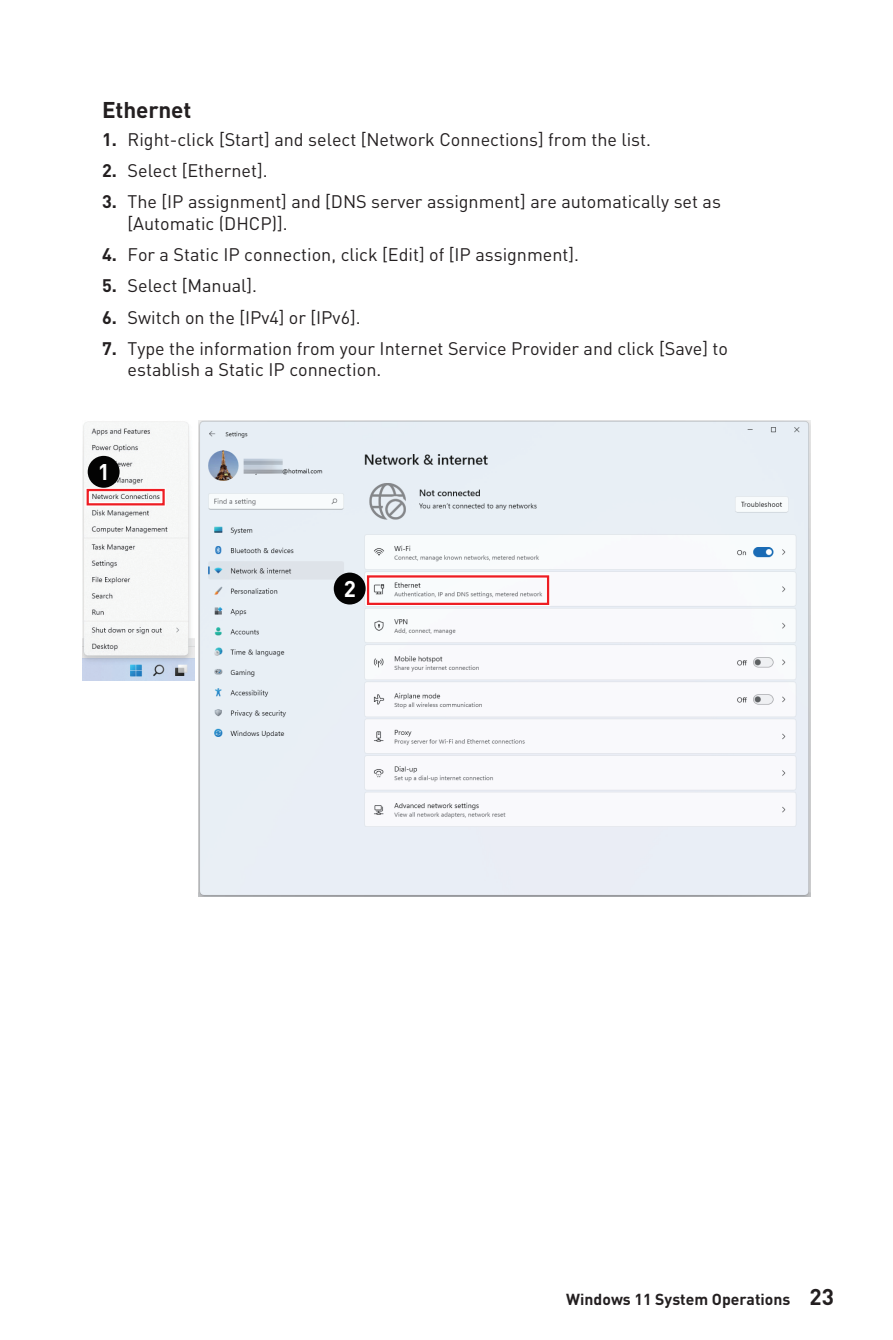
<style>
.page{position:relative;width:893px;height:1340px;background:#fff}
.page>*{position:absolute;margin:0;border:0;box-sizing:border-box;transform-origin:0 0}
.t1{font:700 22.5px "MSI Din Pro Noto CJK";letter-spacing:-.005em;color:#231f20}
.t2{font:700 22.5px "MSI Din Pro Noto CJK";color:#fff}
.t3{font:18px/21.6px "MSI Din Pro Noto CJK";color:#231f20}
.t4{font:700 15.75px "MSI Din Pro Noto CJK";color:#231f20}
.s1{font-weight:700}
.s2{font-size:22.5px}
</style>
<div class="page">
<img style="left:83px;top:421px;width:112px;height:259px">
<div style="left:85px;top:488px;width:81px;height:18px;border:4px solid #fff"></div>
<div style="left:87px;top:489px;width:78px;height:16px;border:2px solid #ee1d23"></div>
<div style="left:89px;top:457px;width:29px;height:29px;background:#030303;border-radius:50%"></div>
<div style="left:88px;top:456px;width:32px;height:32px;border:3px solid #030303;border-radius:50%"></div>
<img style="left:198px;top:421px;width:612px;height:475px">
<div style="left:367px;top:575px;width:182px;height:30px;border:2px solid #ee1d23"></div>
<div style="left:335px;top:574px;width:29px;height:29px;background:#030303;border-radius:50%"></div>
<div style="left:334px;top:572px;width:32px;height:32px;border:3px solid #030303;border-radius:50%"></div>
<p class="t1" style="left:102px;top:97px;width:91px">Ethernet</p>
<p class="t3" style="left:102px;top:129px;width:550px"><span class="s1">1.</span> Right-click [Start] and select [Network Connections] from the list.</p>
<p class="t3" style="left:102px;top:160px;width:167px"><span class="s1">2.</span> Select [Ethernet].</p>
<p class="t3" style="left:128px;top:191px;width:595px;text-indent:-26px"><span class="s1">3.</span> The [IP assignment] and [DNS server assignment] are automatically set as [Automatic (DHCP)].</p>
<p class="t3" style="left:102px;top:244px;width:478px"><span class="s1">4.</span> For a Static IP connection, click [Edit] of [IP assignment].</p>
<p class="t3" style="left:102px;top:275px;width:157px"><span class="s1">5.</span> Select [Manual].</p>
<p class="t3" style="left:102px;top:306px;width:260px"><span class="s1">6.</span> Switch on the [IPv4] or [IPv6].</p>
<p class="t3" style="left:128px;top:338px;width:602px;text-indent:-26px"><span class="s1">7.</span> Type the information from your Internet Service Provider and click [Save] to establish a Static IP connection.</p>
<p class="t2" style="left:98px;top:459px;width:14px">1</p>
<p class="t2" style="left:344px;top:575px;width:14px">2</p>
<p class="t4" style="left:566px;top:1289px;width:269px">Windows 11 System Operations <span class="s2">23</span></p>
</div>
